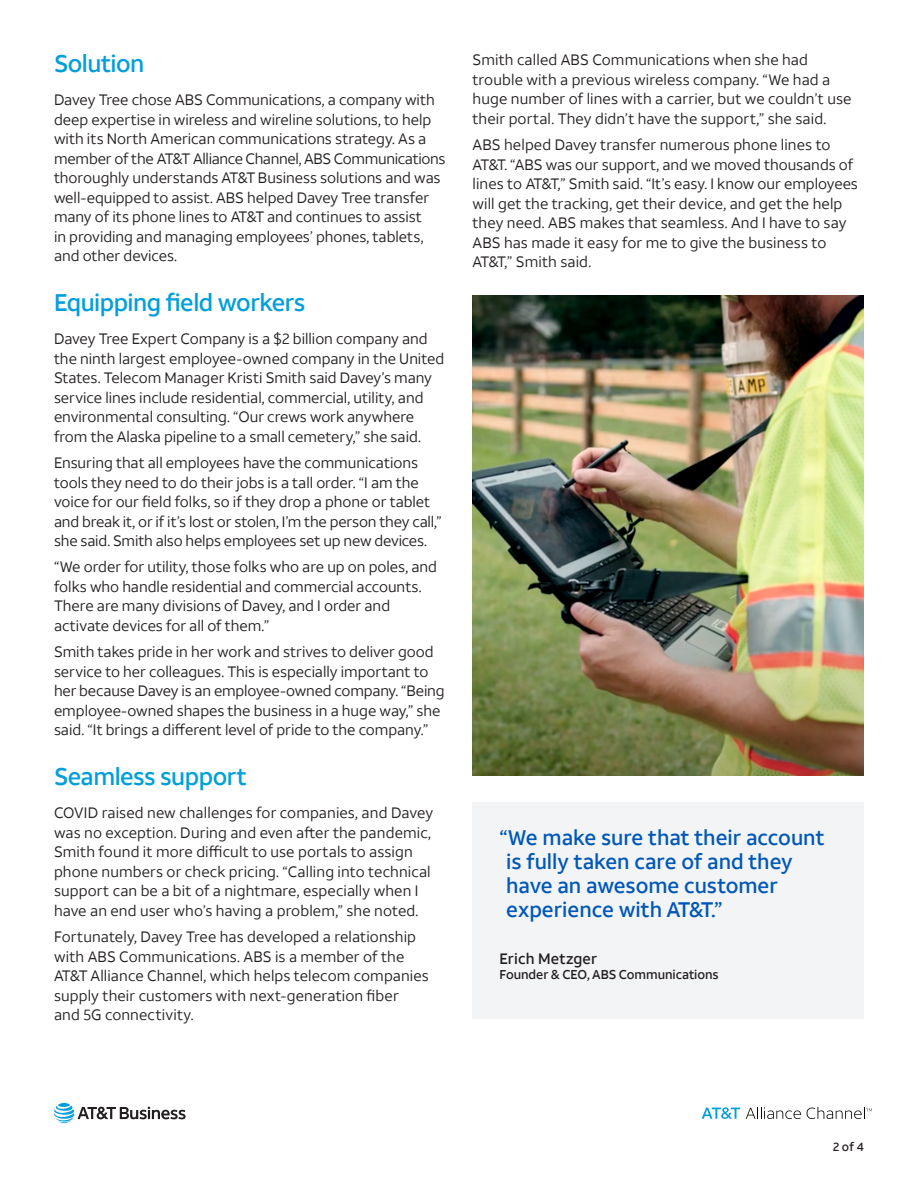
<style>
.page{position:relative;width:918px;height:1188px;background:#fff}
.page>*{position:absolute;margin:0;border:0;box-sizing:border-box;transform-origin:0 0}
.Blue_Subhead_16_20_Med{font:500 24px "ATT Aleck Sans";letter-spacing:-.02em;color:#009fdb}
.Callout_Headline_14_16_Med{font:500 21px/24px "ATT Aleck Sans";color:#0057b8}
.t1{font:15px/19.5px "ATT Aleck Sans";color:#231f20}
.t2{font:500 15px "ATT Aleck Sans";letter-spacing:.01em;color:#231f20}
.t3{font:500 12.75px "ATT Aleck Sans";letter-spacing:-.005em;color:#231f20}
.Page_Number_8_10_Med{font:500 12px "ATT Aleck Sans";color:#231f20}
</style>
<div class="page">
<svg style="left:54px;top:1103px;width:132px;height:20px"></svg>
<svg style="left:702px;top:1107px;width:38px;height:12px"></svg>
<svg style="left:746px;top:1107px;width:55px;height:12px"></svg>
<svg style="left:807px;top:1107px;width:65px;height:12px"></svg>
<img style="left:472px;top:295px;width:392px;height:481px">
<div style="left:472px;top:802px;width:392px;height:217px;background:#f3f4f6"></div>
<p class="Blue_Subhead_16_20_Med" style="left:54px;top:49px;width:92px">Solution</p>
<p class="t1" style="left:54px;top:90px;width:393px">Davey Tree chose ABS Communications, a company with deep expertise in wireless and wireline solutions, to help with its North American communications strategy. As a member of the AT&amp;T Alliance Channel, ABS Communications thoroughly understands AT&amp;T Business solutions and was well-equipped to assist. ABS helped Davey Tree transfer many of its phone lines to AT&amp;T and continues to assist<br>in providing and managing employees’ phones, tablets, and other devices.</p>
<p class="Blue_Subhead_16_20_Med" style="left:54px;top:288px;width:253px">Equipping field workers</p>
<p class="t1" style="left:54px;top:329px;width:392px">Davey Tree Expert Company is a $2 billion company and the ninth largest employee-owned company in the United States. Telecom Manager Kristi Smith said Davey’s many service lines include residential, commercial, utility, and environmental consulting. “Our crews work anywhere from the Alaska pipeline to a small cemetery,” she said.</p>
<p class="t1" style="left:54px;top:453px;width:389px">Ensuring that all employees have the communications tools they need to do their jobs is a tall order. “I am the voice for our field folks, so if they drop a phone or tablet and break it, or if it’s lost or stolen, I’m the person they call,” she said. Smith also helps employees set up new devices.</p>
<p class="t1" style="left:54px;top:557px;width:385px">“We order for utility, those folks who are up on poles, and folks who handle residential and commercial accounts.<br>There are many divisions of Davey, and I order and activate devices for all of them.”</p>
<p class="t1" style="left:54px;top:642px;width:392px">Smith takes pride in her work and strives to deliver good service to her colleagues. This is especially important to her because Davey is an employee-owned company. “Being employee-owned shapes the business in a huge way,” she said. “It brings a different level of pride to the company.”</p>
<p class="Blue_Subhead_16_20_Med" style="left:54px;top:762px;width:194px">Seamless support</p>
<p class="t1" style="left:54px;top:803px;width:381px">COVID raised new challenges for companies, and Davey was no exception. During and even after the pandemic, Smith found it more difficult to use portals to assign phone numbers or check pricing. “Calling into technical support can be a bit of a nightmare, especially when I have an end user who’s having a problem,” she noted.</p>
<p class="t1" style="left:54px;top:927px;width:376px">Fortunately, Davey Tree has developed a relationship with ABS Communications. ABS is a member of the AT&amp;T Alliance Channel, which helps telecom companies supply their customers with next-generation fiber<br>and 5G connectivity.</p>
<p class="t1" style="left:472px;top:50px;width:381px">Smith called ABS Communications when she had trouble with a previous wireless company. “We had a huge number of lines with a carrier, but we couldn’t use their portal. They didn’t have the support,” she said.</p>
<p class="t1" style="left:472px;top:135px;width:387px">ABS helped Davey transfer numerous phone lines to AT&amp;T. “ABS was our support, and we moved thousands of lines to AT&amp;T,” Smith said. “It’s easy. I know our employees will get the tracking, get their device, and get the help they need. ABS makes that seamless. And I have to say ABS has made it easy for me to give the business to AT&amp;T,” Smith said.</p>
<p class="Callout_Headline_14_16_Med" style="left:506px;top:826px;width:320px;text-indent:-7px">“We make sure that their account is fully taken care of and they have an awesome customer experience with AT&amp;T.”</p>
<p class="t2" style="left:500px;top:949px;width:99px">Erich Metzger</p>
<p class="t3" style="left:500px;top:966px;width:221px">Founder &amp; CEO, ABS Communications</p>
<p class="Page_Number_8_10_Med" style="left:833px;top:1139px;width:32px">2 of 4</p>
</div>
